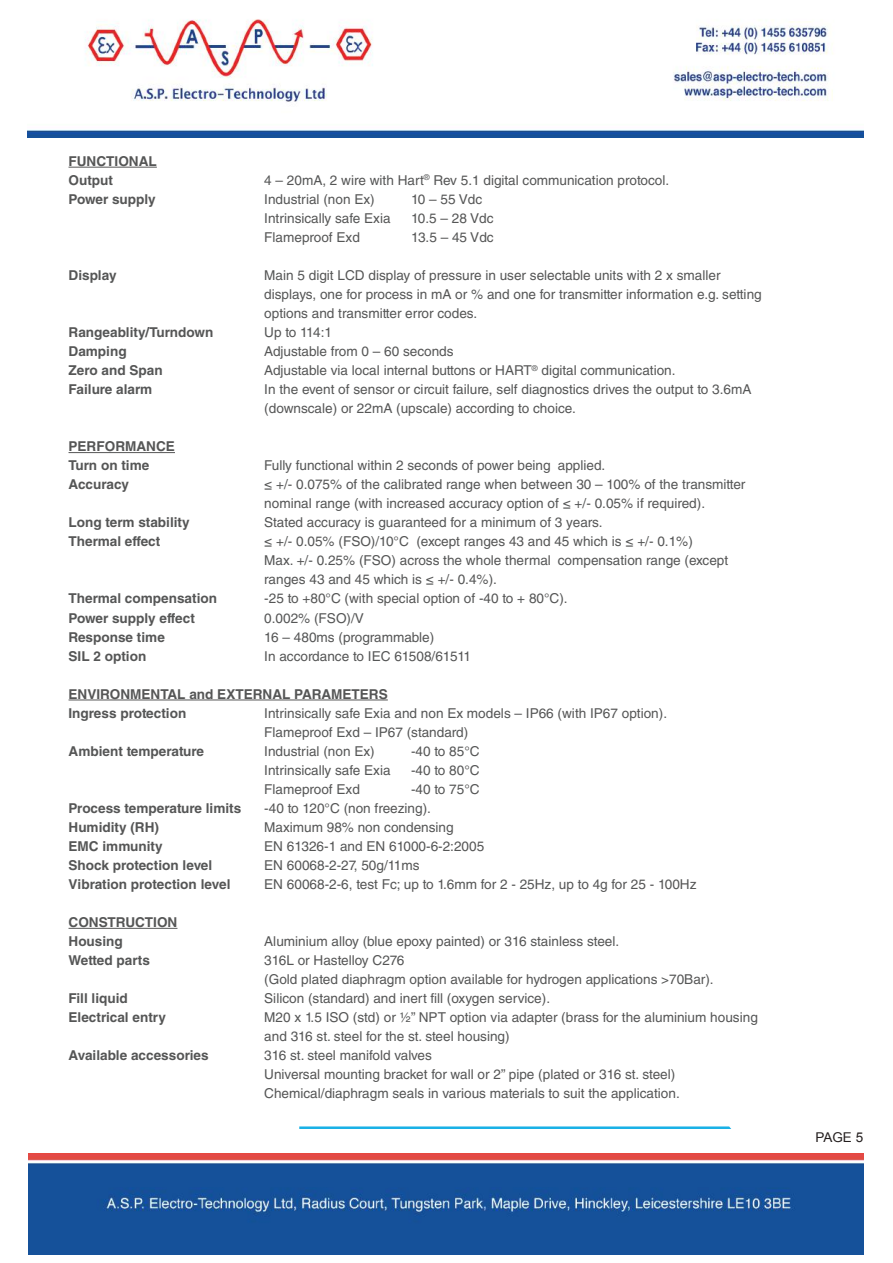
<style>
.page{position:relative;width:893px;height:1263px;background:#fff}
.page>*{position:absolute;margin:0;border:0;box-sizing:border-box;transform-origin:0 0}
.t1{font:13.65px/19px "Helvetica LT Std";color:#555656}
.t2{font:700 13.65px/19px "Helvetica LT Std";color:#555656}
.t3{font:13.5px "Arial";color:#241f1f}
</style>
<div class="page">
<img style="left:28px;top:19px;width:835px;height:119px">
<img style="left:29px;top:1153px;width:834px;height:101px">
<hr style="left:69px;top:167px;width:88px;height:1px;background:#555656">
<hr style="left:69px;top:452px;width:106px;height:1px;background:#555656">
<hr style="left:69px;top:700px;width:319px;height:1px;background:#555656">
<hr style="left:69px;top:928px;width:108px;height:1px;background:#555656">
<svg style="left:299px;top:1126px;width:432px;height:2px"></svg>
<p class="t2" style="left:69px;top:151px;width:90px">FUNCTIONAL<br>Output</p>
<p class="t1" style="left:264px;top:170px;width:406px">4 – 20mA, 2 wire with Hart<sup>®</sup> Rev 5.1 digital communication protocol.</p>
<p class="t2" style="left:69px;top:189px;width:89px">Power supply</p>
<p class="t1" style="left:264px;top:189px;width:112px">Industrial (non Ex)</p>
<p class="t1" style="left:411px;top:189px;width:73px">10 – 55 Vdc</p>
<p class="t1" style="left:264px;top:209px;width:128px">Intrinsically safe Exia</p>
<p class="t1" style="left:411px;top:209px;width:84px">10.5 – 28 Vdc</p>
<p class="t1" style="left:264px;top:228px;width:97px">Flameproof Exd</p>
<p class="t1" style="left:411px;top:228px;width:84px">13.5 – 45 Vdc</p>
<p class="t2" style="left:69px;top:265px;width:50px">Display</p>
<p class="t1" style="left:264px;top:266px;width:499px">Main 5 digit LCD display of pressure in user selectable units with 2 x smaller displays, one for process in mA or % and one for transmitter information e.g. setting options and transmitter error codes.</p>
<p class="t2" style="left:69px;top:322px;width:146px">Rangeablity/Turndown</p>
<p class="t1" style="left:264px;top:323px;width:69px">Up to 114:1</p>
<p class="t2" style="left:69px;top:342px;width:60px">Damping</p>
<p class="t1" style="left:264px;top:342px;width:191px">Adjustable from 0 – 60 seconds</p>
<p class="t2" style="left:69px;top:361px;width:96px">Zero and Span</p>
<p class="t1" style="left:264px;top:361px;width:413px">Adjustable via local internal buttons or HART<sup>®</sup> digital communication.</p>
<p class="t2" style="left:69px;top:380px;width:85px">Failure alarm</p>
<p class="t1" style="left:264px;top:380px;width:489px">In the event of sensor or circuit failure, self diagnostics drives the output to 3.6mA (downscale) or 22mA (upscale) according to choice.</p>
<p class="t2" style="left:69px;top:437px;width:108px">PERFORMANCE<br>Turn on time</p>
<p class="t1" style="left:264px;top:456px;width:343px">Fully functional within 2 seconds of power being applied.</p>
<p class="t2" style="left:69px;top:475px;width:62px">Accuracy</p>
<p class="t1" style="left:264px;top:475px;width:483px">≤ +/- 0.075% of the calibrated range when between 30 – 100% of the transmitter nominal range (with increased accuracy option of ≤ +/- 0.05% if required).</p>
<p class="t2" style="left:69px;top:513px;width:123px">Long term stability</p>
<p class="t1" style="left:264px;top:513px;width:340px">Stated accuracy is guaranteed for a minimum of 3 years.</p>
<p class="t2" style="left:69px;top:532px;width:93px">Thermal effect</p>
<p class="t1" style="left:264px;top:532px;width:465px">≤ +/- 0.05% (FSO)/10°C (except ranges 43 and 45 which is ≤ +/- 0.1%)<br>Max. +/- 0.25% (FSO) across the whole thermal compensation range (except ranges 43 and 45 which is ≤ +/- 0.4%).</p>
<p class="t2" style="left:69px;top:589px;width:150px">Thermal compensation</p>
<p class="t1" style="left:264px;top:589px;width:305px">-25 to +80°C (with special option of -40 to + 80°C).</p>
<p class="t2" style="left:69px;top:608px;width:128px">Power supply effect</p>
<p class="t1" style="left:264px;top:608px;width:101px">0.002% (FSO)/V</p>
<p class="t2" style="left:69px;top:627px;width:98px">Response time</p>
<p class="t1" style="left:264px;top:627px;width:172px">16 – 480ms (programmable)</p>
<p class="t2" style="left:69px;top:646px;width:79px">SIL 2 option</p>
<p class="t1" style="left:264px;top:646px;width:208px">In accordance to IEC 61508/61511</p>
<p class="t2" style="left:69px;top:684px;width:321px">ENVIRONMENTAL and EXTERNAL PARAMETERS<br>Ingress protection</p>
<p class="t1" style="left:264px;top:703px;width:404px">Intrinsically safe Exia and non Ex models – IP66 (with IP67 option).<br>Flameproof Exd – IP67 (standard)</p>
<p class="t2" style="left:69px;top:741px;width:137px">Ambient temperature</p>
<p class="t1" style="left:264px;top:741px;width:112px">Industrial (non Ex)</p>
<p class="t1" style="left:411px;top:741px;width:70px">-40 to 85°C</p>
<p class="t1" style="left:264px;top:760px;width:128px">Intrinsically safe Exia</p>
<p class="t1" style="left:411px;top:760px;width:70px">-40 to 80°C</p>
<p class="t1" style="left:264px;top:779px;width:97px">Flameproof Exd</p>
<p class="t1" style="left:411px;top:779px;width:70px">-40 to 75°C</p>
<p class="t2" style="left:69px;top:798px;width:174px">Process temperature limits</p>
<p class="t1" style="left:264px;top:798px;width:168px">-40 to 120°C (non freezing).</p>
<p class="t2" style="left:69px;top:817px;width:92px">Humidity (RH)</p>
<p class="t1" style="left:264px;top:817px;width:191px">Maximum 98% non condensing</p>
<p class="t2" style="left:69px;top:836px;width:96px">EMC immunity</p>
<p class="t1" style="left:264px;top:836px;width:222px">EN 61326-1 and EN 61000-6-2:2005</p>
<p class="t2" style="left:69px;top:855px;width:145px">Shock protection level</p>
<p class="t1" style="left:264px;top:855px;width:157px">EN 60068-2-27, 50g/11ms</p>
<p class="t2" style="left:69px;top:874px;width:163px">Vibration protection level</p>
<p class="t1" style="left:264px;top:874px;width:434px">EN 60068-2-6, test Fc; up to 1.6mm for 2 - 25Hz, up to 4g for 25 - 100Hz</p>
<p class="t2" style="left:69px;top:912px;width:110px">CONSTRUCTION<br>Housing</p>
<p class="t1" style="left:264px;top:932px;width:356px">Aluminium alloy (blue epoxy painted) or 316 stainless steel.</p>
<p class="t2" style="left:69px;top:950px;width:83px">Wetted parts</p>
<p class="t1" style="left:264px;top:951px;width:451px">316L or Hastelloy C276<br>(Gold plated diaphragm option available for hydrogen applications &gt;70Bar).</p>
<p class="t2" style="left:69px;top:988px;width:61px">Fill liquid</p>
<p class="t1" style="left:264px;top:989px;width:287px">Silicon (standard) and inert fill (oxygen service).</p>
<p class="t2" style="left:69px;top:1007px;width:99px">Electrical entry</p>
<p class="t1" style="left:264px;top:1008px;width:495px">M20 x 1.5 ISO (std) or ½” NPT option via adapter (brass for the aluminium housing and 316 st. steel for the st. steel housing)</p>
<p class="t2" style="left:69px;top:1046px;width:142px">Available accessories</p>
<p class="t1" style="left:264px;top:1046px;width:417px">316 st. steel manifold valves<br>Universal mounting bracket for wall or 2” pipe (plated or 316 st. steel)<br>Chemical/diaphragm seals in various materials to suit the application.</p>
<p class="t3" style="left:815px;top:1128px;width:49px">PAGE 5</p>
</div>
